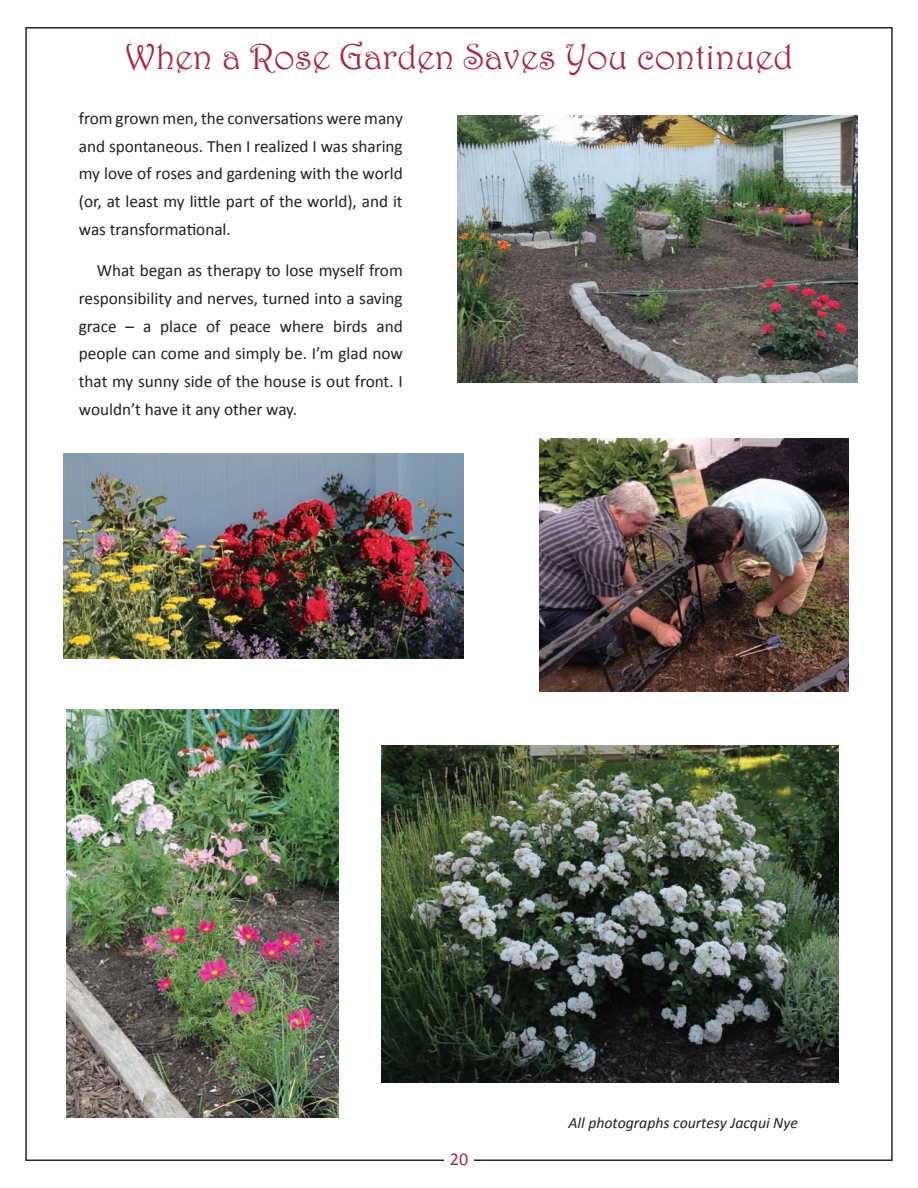
<style>
.page{position:relative;width:918px;height:1188px;background:#fff}
.page>*{position:absolute;margin:0;border:0;box-sizing:border-box;transform-origin:0 0}
.t1{font:36px "Harrington";color:#a9253e}
.t2{font:18px "Calibri";color:#a9253e}
.t3{font:17.25px/27.8px "Calibri";color:#231f20;text-align:justify}
.t4{font:italic 15.75px "Calibri";color:#231f20}
</style>
<div class="page">
<img style="left:381px;top:746px;width:457px;height:337px">
<img style="left:66px;top:710px;width:272px;height:408px">
<img style="left:63px;top:453px;width:400px;height:205px">
<img style="left:458px;top:116px;width:400px;height:266px">
<img style="left:539px;top:438px;width:310px;height:254px">
<h1 class="t1" style="left:125px;top:35px;width:670px">When a Rose Garden Saves You continued</h1>
<p class="t3" style="left:79px;top:104px;width:325px">from grown men, the conversations were many and spontaneous. Then I realized I was sharing my love of roses and gardening with the world (or, at least my little part of the world), and it was transformational.</p>
<p class="t3" style="left:79px;top:257px;width:325px;text-indent:18px">What began as therapy to lose myself from responsibility and nerves, turned into a saving grace – a place of peace where birds and people can come and simply be. I’m glad now that my sunny side of the house is out front. I wouldn’t have it any other way.</p>
<p class="t2" style="left:450px;top:1147px;width:20px">20</p>
<p class="t4" style="left:568px;top:1112px;width:231px">All photographs courtesy Jacqui Nye</p>
</div>
